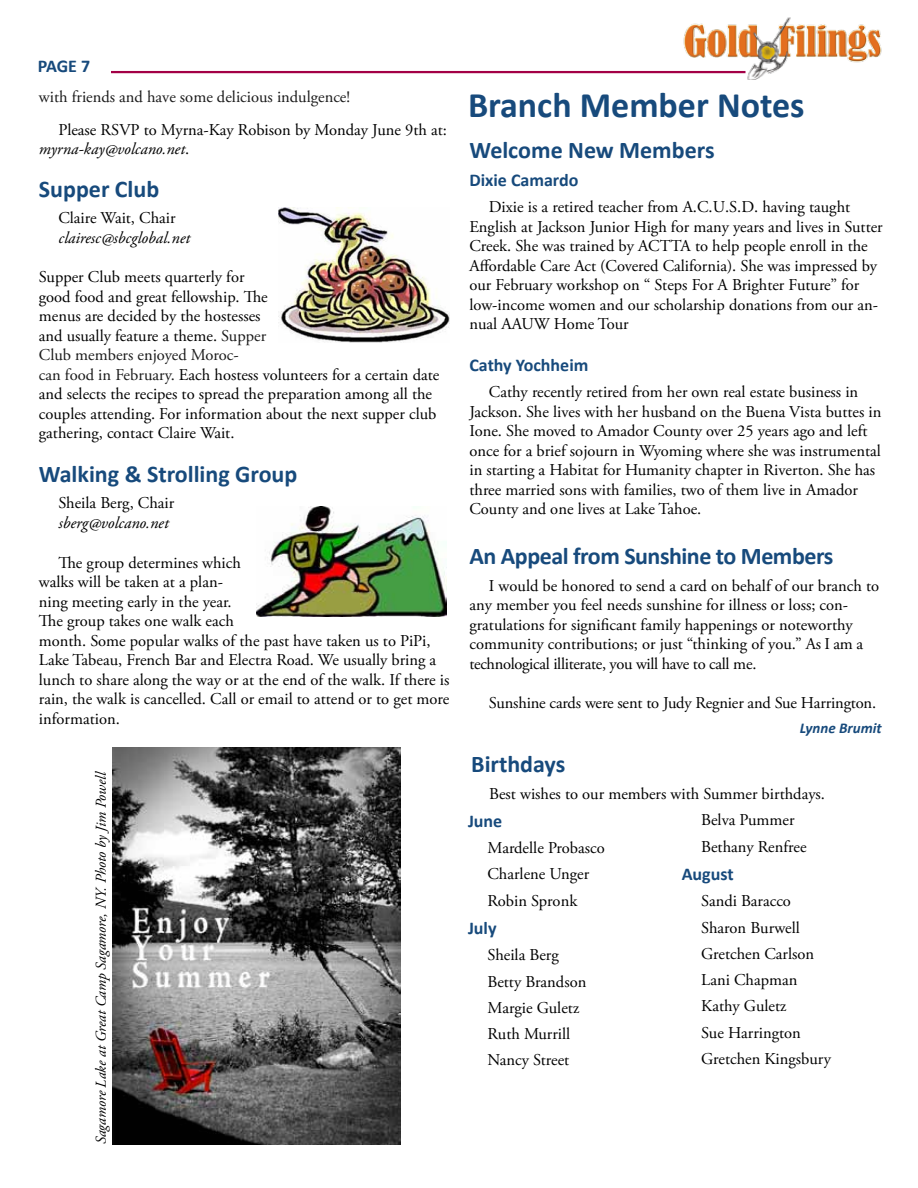
<style>
.page{position:relative;width:918px;height:1188px;background:#fff}
.page>*{position:absolute;margin:0;border:0;box-sizing:border-box;transform-origin:0 0}
.t1{font:700 36px "Calibri";color:#174a7c}
.t2{font:700 24px "Calibri";color:#174a7c}
.t3{font:700 24px "Calibri";letter-spacing:-.02em;color:#174a7c}
.t4{font:700 18px "Calibri";color:#174a7c}
.t5{font:16.5px/19.5px "Adobe Garamond Pro";color:#000}
.t6{font:16.5px "Adobe Garamond Pro";color:#1a1a1a}
.t7{font:italic 16.5px "Adobe Garamond Pro";color:#000}
.t8{font:italic 15px "Adobe Garamond Pro";letter-spacing:-.005em;color:#000}
.t9{font:italic 700 15px "Calibri";color:#174a7c}
.s1{font-style:italic}
.s2{color:#1a1a1a}
</style>
<div class="page">
<img style="left:663px;top:17px;width:219px;height:62px">
<hr style="left:111px;top:71px;width:635px;height:2px;background:#a30046">
<img style="left:279px;top:207px;width:171px;height:136px">
<img style="left:257px;top:507px;width:189px;height:110px">
<img style="left:113px;top:747px;width:288px;height:398px">
<p class="t4" style="left:38px;top:54px;width:54px">PAGE 7</p>
<p class="t6" style="left:39px;top:87px;width:313px">with friends and have some delicious indulgence!</p>
<p class="t5" style="left:39px;top:121px;width:410px;text-indent:20px">Please RSVP to Myrna-Kay Robison by Monday June 9th at: <span class="s1">myrna-kay@volcano.net</span>.</p>
<h2 class="t2" style="left:39px;top:173px;width:122px">Supper Club</h2>
<p class="t5" style="left:58px;top:209px;width:119px">Claire Wait, Chair</p>
<p class="t7" style="left:58px;top:227px;width:133px">clairesc@sbcglobal.net</p>
<p class="t5" style="left:39px;top:268px;width:402px">Supper Club meets quarterly for<br>good food and great fellowship. The<br>menus are decided by the hostesses<br>and usually feature a theme. <span class="s2">Supper<br>Club members enjoyed Moroc-<br>can food in February.</span> Each hostess volunteers for a certain date and selects the recipes to spread the preparation among all the couples attending. For information about the next supper club gathering, contact Claire Wait.</p>
<h2 class="t2" style="left:39px;top:459px;width:260px">Walking &amp; Strolling Group</h2>
<p class="t5" style="left:58px;top:494px;width:117px">Sheila Berg, Chair</p>
<p class="t7" style="left:58px;top:513px;width:112px">sberg@volcano.net</p>
<p class="t5" style="left:39px;top:553px;width:412px;text-indent:20px">The group determines which<br>walks will be taken at a plan-<br>ning meeting early in the year.<br>The group takes one walk each<br>month. Some popular walks of the past have taken us to PiPi, Lake Tabeau, French Bar and Electra Road. We usually bring a lunch to share along the way or at the end of the walk. If there is rain, the walk is cancelled. Call or email to attend or to get more information.</p>
<p class="t8" style="left:92px;top:1144px;width:375px;rotate:-90deg">Sagamore Lake at Great Camp Sagamore, NY. Photo by Jim Powell</p>
<h1 class="t1" style="left:468px;top:82px;width:338px">Branch Member Notes</h1>
<h2 class="t2" style="left:469px;top:134px;width:247px">Welcome New Members</h2>
<p class="t4" style="left:469px;top:168px;width:111px">Dixie Camardo</p>
<p class="t5" style="left:469px;top:198px;width:415px;text-indent:20px">Dixie is a retired teacher from A.C.U.S.D. having taught English at Jackson Junior High for many years and lives in Sutter Creek. She was trained by ACTTA to help people enroll in the Affordable Care Act (Covered California). She was impressed by our February workshop on “ Steps For A Brighter Future” for low-income women and our scholarship donations from our an&shy;nual AAUW Home Tour</p>
<p class="t4" style="left:469px;top:353px;width:120px">Cathy Yochheim</p>
<p class="t5" style="left:469px;top:383px;width:414px;text-indent:20px">Cathy recently retired from her own real estate business in Jackson. She lives with her husband on the Buena Vista buttes in Ione. She moved to Amador County over 25 years ago and left once for a brief sojourn in Wyoming where she was instrumental in starting a Habitat for Humanity chapter in Riverton. She has three married sons with families, two of them live in Amador County and one lives at Lake Tahoe.</p>
<h2 class="t3" style="left:469px;top:541px;width:365px">An Appeal from Sunshine to Members</h2>
<p class="t5" style="left:469px;top:576px;width:411px;text-indent:20px">I would be honored to send a card on behalf of our branch to any member you feel needs sunshine for illness or loss; con&shy;gratulations for significant family happenings or noteworthy community contributions; or just “thinking of you.” As I am a technological illiterate, you will have to call me.</p>
<p class="t5" style="left:489px;top:694px;width:389px">Sunshine cards were sent to Judy Regnier and Sue Harrington.</p>
<p class="t9" style="left:800px;top:719px;width:83px">Lynne Brumit</p>
<h2 class="t2" style="left:471px;top:749px;width:96px">Birthdays</h2>
<p class="t5" style="left:489px;top:784px;width:337px">Best wishes to our members with Summer birthdays.</p>
<p class="t4" style="left:468px;top:810px;width:36px">June</p>
<p class="t5" style="left:488px;top:835px;width:119px;line-height:26.2px">Mardelle Probasco<br>Charlene Unger<br>Robin Spronk</p>
<p class="t4" style="left:468px;top:917px;width:30px">July</p>
<p class="t5" style="left:488px;top:943px;width:100px;line-height:26.2px">Sheila Berg<br>Betty Brandson<br>Margie Guletz<br>Ruth Murrill<br>Nancy Street</p>
<p class="t5" style="left:701px;top:808px;width:107px;line-height:26.2px">Belva Pummer<br>Bethany Renfree</p>
<p class="t4" style="left:682px;top:863px;width:53px">August</p>
<p class="t5" style="left:701px;top:889px;width:131px;line-height:26.2px">Sandi Baracco<br>Sharon Burwell<br>Gretchen Carlson<br>Lani Chapman<br>Kathy Guletz<br>Sue Harrington<br>Gretchen Kingsbury</p>
</div>
